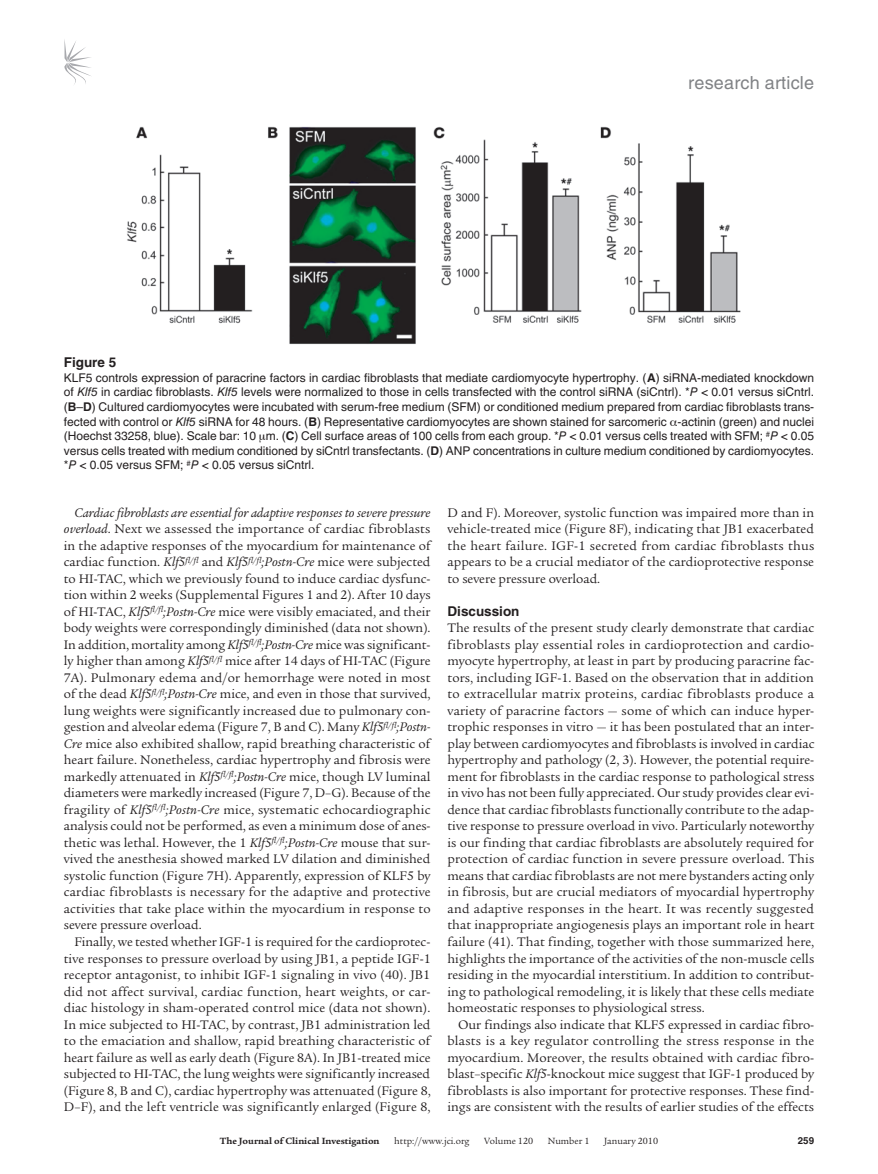
<style>
.page{position:relative;width:878px;height:1174px;background:#fff}
.page>*{position:absolute;margin:0;border:0;box-sizing:border-box;transform-origin:0 0}
.t1{font:18px "Helvetica LT Std";letter-spacing:.01em;color:#808285}
.t2{font:13.5px/16.5px "Legacy Serif Std";color:#231f20;text-align:justify}
.t3{font:700 13.5px "Helvetica LT Std";color:#231f20}
.t4{font:12px/14.7px "Helvetica LT Std";color:#231f20;text-align:justify}
.t5{font:9.75px "Legacy Serif Std";color:#231f20}
.t6{font:700 9.75px "Legacy Serif Std";color:#231f20}
.t7{font:700 9.75px "Helvetica LT Std";color:#231f20}
.s1{font-weight:700}
.s2{font-style:italic}
</style>
<div class="page">
<svg style="left:64px;top:39px;width:27px;height:45px"></svg>
<img style="left:127px;top:126px;width:614px;height:218px">
<h1 class="t1" style="left:688px;top:72px;width:127px">research article</h1>
<p class="t3" style="left:64px;top:354px;width:54px">Figure 5</p>
<p class="t4" style="left:64px;top:370px;width:751px">KLF5 controls expression of paracrine factors in cardiac fibroblasts that mediate cardiomyocyte hypertrophy. (<span class="s1">A</span>) siRNA-mediated knockdown of <span class="s2">Klf5</span> in cardiac fibroblasts. <span class="s2">Klf5</span> levels were normalized to those in cells transfected with the control siRNA (siCntrl). *<span class="s2">P &lt;</span> 0.01 versus siCntrl. (<span class="s1">B</span>–<span class="s1">D</span>) Cultured cardiomyocytes were incubated with serum-free medium (SFM) or conditioned medium prepared from cardiac fibroblasts trans&shy;fected with control or <span class="s2">Klf5</span> siRNA for 48 hours. (<span class="s1">B</span>) Representative cardiomyocytes are shown stained for sarcomeric -actinin (green) and nuclei (Hoechst 33258, blue). Scale bar: 10 m. (<span class="s1">C</span>) Cell surface areas of 100 cells from each group. *<span class="s2">P &lt;</span> 0.01 versus cells treated with SFM; <sup>#</sup><span class="s2">P &lt;</span> 0.05 versus cells treated with medium conditioned by siCntrl transfectants. (<span class="s1">D</span>) ANP concentrations in culture medium conditioned by cardiomyocytes. *<span class="s2">P &lt;</span> 0.05 versus SFM; <sup>#</sup><span class="s2">P &lt;</span> 0.05 versus siCntrl.</p>
<p class="t2" style="left:64px;top:504px;width:368px;text-indent:11px"><span class="s2">Cardiac fibroblasts are essential for adaptive responses to severe pressure overload</span>. Next we assessed the importance of cardiac fibroblasts in the adaptive responses of the myocardium for maintenance of cardiac function. <span class="s2">Klf5</span><sup>fl/fl</sup> and <span class="s2">Klf5</span><sup>fl/fl</sup><span class="s2">;Postn-Cre</span> mice were subjected to HI-TAC, which we previously found to induce cardiac dysfunc&shy;tion within 2 weeks (Supplemental Figures 1 and 2). After 10 days of HI-TAC, <span class="s2">Klf5</span><sup>fl/fl</sup><span class="s2">;Postn-Cre</span> mice were visibly emaciated, and their body weights were correspondingly diminished (data not shown).<br>In addition, mortality among <span class="s2">Klf5</span><sup>fl/fl</sup><span class="s2">;Postn-Cre</span> mice was significant&shy;ly higher than among <span class="s2">Klf5</span><sup>fl/fl</sup> mice after 14 days of HI-TAC (Figure 7A). Pulmonary edema and/or hemorrhage were noted in most of the dead <span class="s2">Klf5</span><sup>fl/fl</sup><span class="s2">;Postn-Cre</span> mice, and even in those that survived, lung weights were significantly increased due to pulmonary con&shy;gestion and alveolar edema (Figure 7, B and C). Many <span class="s2">Klf5</span><sup>fl/fl</sup><span class="s2">;Postn-Cre</span> mice also exhibited shallow, rapid breathing characteristic of heart failure. Nonetheless, cardiac hypertrophy and fibrosis were markedly attenuated in <span class="s2">Klf5</span><sup>fl/fl</sup><span class="s2">;Postn-Cre</span> mice, though LV luminal diameters were markedly increased (Figure 7, D–G). Because of the fragility of <span class="s2">Klf5</span><sup>fl/fl</sup><span class="s2">;Postn-Cre</span> mice, systematic echocardiographic analysis could not be performed, as even a minimum dose of anes&shy;thetic was lethal. However, the 1 <span class="s2">Klf5</span><sup>fl/fl</sup><span class="s2">;Postn-Cre</span> mouse that sur&shy;vived the anesthesia showed marked LV dilation and diminished systolic function (Figure 7H). Apparently, expression of KLF5 by cardiac fibroblasts is necessary for the adaptive and protective activities that take place within the myocardium in response to severe pressure overload.</p>
<p class="t2" style="left:64px;top:933px;width:368px;text-indent:11px">Finally, we tested whether IGF-1 is required for the cardioprotec&shy;tive responses to pressure overload by using JB1, a peptide IGF-1 receptor antagonist, to inhibit IGF-1 signaling in vivo (40). JB1 did not affect survival, cardiac function, heart weights, or car&shy;diac histology in sham-operated control mice (data not shown).<br>In mice subjected to HI-TAC, by contrast, JB1 administration led to the emaciation and shallow, rapid breathing characteristic of heart failure as well as early death (Figure 8A). In JB1-treated mice subjected to HI-TAC, the lung weights were significantly increased (Figure 8, B and C), cardiac hypertrophy was attenuated (Figure 8, D–F), and the left ventricle was significantly enlarged (Figure 8,</p>
<p class="t2" style="left:447px;top:504px;width:368px">D and F). Moreover, systolic function was impaired more than in vehicle-treated mice (Figure 8F), indicating that JB1 exacerbated the heart failure. IGF-1 secreted from cardiac fibroblasts thus appears to be a crucial mediator of the cardioprotective response to severe pressure overload.</p>
<p class="t3" style="left:447px;top:603px;width:74px">Discussion</p>
<p class="t2" style="left:447px;top:620px;width:368px">The results of the present study clearly demonstrate that cardiac fibroblasts play essential roles in cardioprotection and cardio&shy;myocyte hypertrophy, at least in part by producing paracrine fac&shy;tors, including IGF-1. Based on the observation that in addition to extracellular matrix proteins, cardiac fibroblasts produce a variety of paracrine factors — some of which can induce hyper&shy;trophic responses in vitro — it has been postulated that an inter&shy;play between cardiomyocytes and fibroblasts is involved in cardiac hypertrophy and pathology (2, 3). However, the potential require&shy;ment for fibroblasts in the cardiac response to pathological stress in vivo has not been fully appreciated. Our study provides clear evi&shy;dence that cardiac fibroblasts functionally contribute to the adap&shy;tive response to pressure overload in vivo. Particularly noteworthy is our finding that cardiac fibroblasts are absolutely required for protection of cardiac function in severe pressure overload. This means that cardiac fibroblasts are not mere bystanders acting only in fibrosis, but are crucial mediators of myocardial hypertrophy and adaptive responses in the heart. It was recently suggested that inappropriate angiogenesis plays an important role in heart failure (41). That finding, together with those summarized here, highlights the importance of the activities of the non-muscle cells residing in the myocardial interstitium. In addition to contribut&shy;ing to pathological remodeling, it is likely that these cells mediate homeostatic responses to physiological stress.</p>
<p class="t2" style="left:447px;top:1016px;width:368px;text-indent:11px">Our findings also indicate that KLF5 expressed in cardiac fibro&shy;blasts is a key regulator controlling the stress response in the myocardium. Moreover, the results obtained with cardiac fibro&shy;blast–specific <span class="s2">Klf5</span>-knockout mice suggest that IGF-1 produced by fibroblasts is also important for protective responses. These find&shy;ings are consistent with the results of earlier studies of the effects</p>
<p class="t6" style="left:220px;top:1135px;width:161px">The Journal of Clinical Investigation</p>
<p class="t5" style="left:394px;top:1135px;width:77px">http://www.jci.org</p>
<p class="t5" style="left:484px;top:1135px;width:50px">Volume 120</p>
<p class="t5" style="left:548px;top:1135px;width:43px">Number 1</p>
<p class="t5" style="left:604px;top:1135px;width:55px">January 2010</p>
<p class="t7" style="left:797px;top:1134px;width:18px">259</p>
</div>
